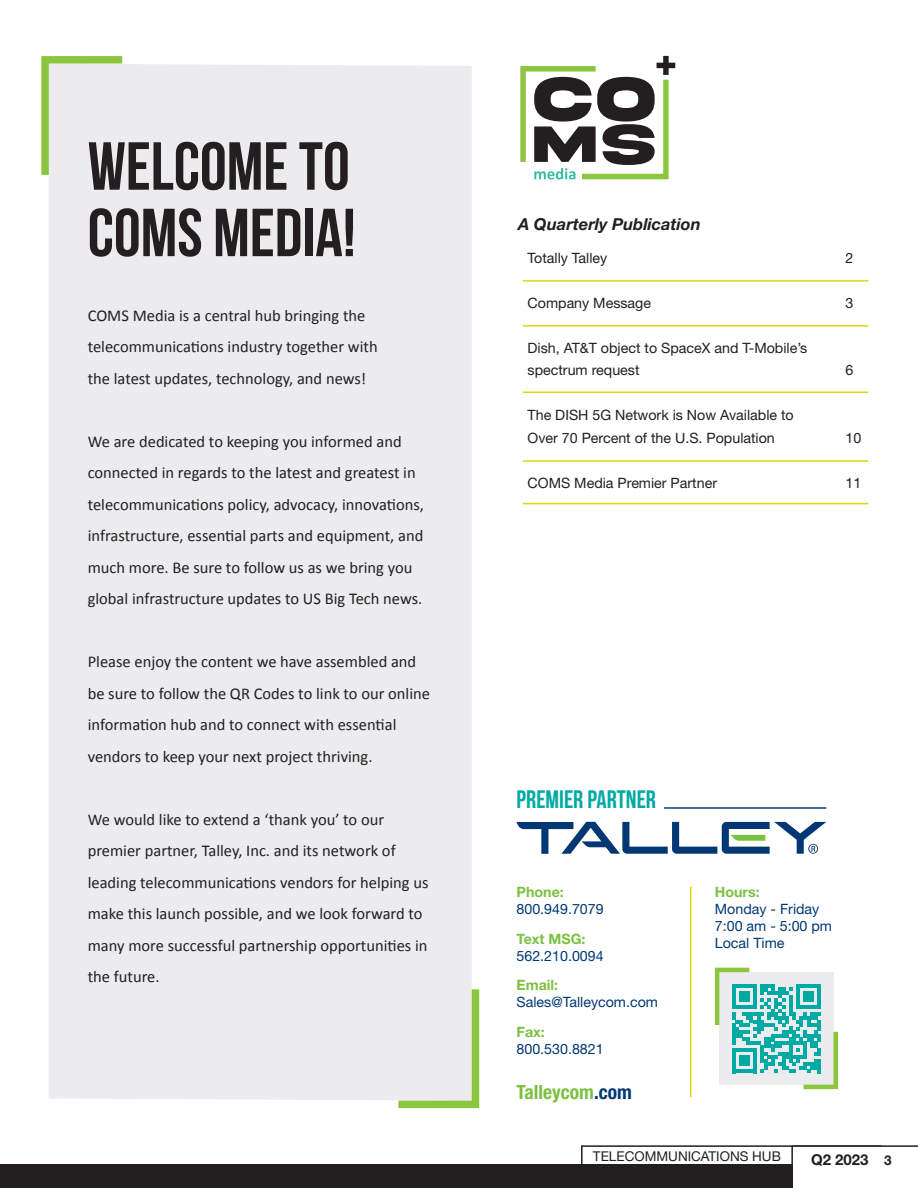
<style>
.page{position:relative;width:918px;height:1188px;background:#fff}
.page>*{position:absolute;margin:0;border:0;box-sizing:border-box;transform-origin:0 0}
.t1{font:700 67.8px/66.4px "Bebas Neue";color:#231f20}
.t2{font:700 25.2px "Bebas Neue";color:#00aaa4}
.t3{font:700 condensed 19.5px "Helvetica Neue LT Std";color:#7bc142}
.t4{font:16.5px/31.5px "Calibri";color:#231f20}
.t5{font:italic 700 16.5px "Helvetica Neue LT Std";color:#231f20}
.t6{font:700 15px "Helvetica Neue LT Std";color:#231f20}
.t7{font:14.25px/22.5px "Helvetica Neue LT Std";color:#231f20}
.t8{font:14.25px/17.1px "Helvetica Neue LT Std";color:#013874}
.t9{font:700 14.25px "Helvetica Neue LT Std";color:#7bc142}
.t10{font:13.5px "Helvetica Neue LT Std";color:#231f20}
.s1{color:#013874}
.s2{font-size:13.5px}
</style>
<div class="page">
<hr style="left:523px;top:280px;width:345px;height:2px;background:#e0d709">
<hr style="left:523px;top:325px;width:345px;height:2px;background:#e0d709">
<hr style="left:523px;top:392px;width:345px;height:1px;background:#e0d709">
<hr style="left:523px;top:460px;width:345px;height:2px;background:#e0d709">
<hr style="left:523px;top:503px;width:345px;height:1px;background:#e0d709">
<hr style="left:690px;top:887px;width:1px;height:210px;background:#e0d709">
<div style="left:49px;top:64px;width:423px;height:1036px;background:#ececee"></div>
<svg style="left:41px;top:56px;width:89px;height:126px;background:#dfe7d7"></svg>
<svg style="left:391px;top:982px;width:89px;height:127px;background:#e0e7d7"></svg>
<hr style="left:664px;top:807px;width:162px;height:2px;background:#013874">
<svg style="left:520px;top:56px;width:155px;height:123px"></svg>
<svg style="left:517px;top:822px;width:309px;height:32px"></svg>
<svg style="left:714px;top:967px;width:124px;height:123px;background:#a0d7cf"></svg>
<svg style="left:581px;top:1145px;width:337px;height:43px"></svg>
<div style="left:0;top:1165px;width:792px;height:23px;background:#231f20"></div>
<h1 class="t1" style="left:88px;top:132px;width:270px">WELCOME TO<br>COMS MEDIA!</h1>
<p class="t4" style="left:88px;top:300px;width:292px">COMS Media is a central hub bringing the telecommunications industry together with the latest updates, technology, and news!</p>
<p class="t4" style="left:88px;top:426px;width:338px">We are dedicated to keeping you informed and connected in regards to the latest and greatest in telecommunications policy, advocacy, innovations, infrastructure, essential parts and equipment, and much more. Be sure to follow us as we bring you global infrastructure updates to US Big Tech news.</p>
<p class="t4" style="left:88px;top:646px;width:344px">Please enjoy the content we have assembled and be sure to follow the QR Codes to link to our online information hub and to connect with essential vendors to keep your next project thriving.</p>
<p class="t4" style="left:88px;top:804px;width:342px">We would like to extend a ‘thank you’ to our premier partner, Talley, Inc. and its network of leading telecommunications vendors for helping us make this launch possible, and we look forward to many more successful partnership opportunities in the future.</p>
<p class="t5" style="left:518px;top:214px;width:184px">A Quarterly Publication</p>
<p class="t7" style="left:528px;top:246px;width:81px">Totally Talley</p>
<p class="t7" style="left:846px;top:246px;width:9px">2</p>
<p class="t7" style="left:528px;top:291px;width:125px">Company Message</p>
<p class="t7" style="left:846px;top:291px;width:9px">3</p>
<p class="t7" style="left:528px;top:336px;width:281px">Dish, AT&amp;T object to SpaceX and T-Mobile’s spectrum request</p>
<p class="t7" style="left:846px;top:359px;width:9px">6</p>
<p class="t7" style="left:528px;top:404px;width:268px">The DISH 5G Network is Now Available to<br>Over 70 Percent of the U.S. Population</p>
<p class="t7" style="left:846px;top:426px;width:17px">10</p>
<p class="t7" style="left:528px;top:471px;width:191px">COMS Media Premier Partner</p>
<p class="t7" style="left:846px;top:471px;width:17px">11</p>
<h2 class="t2" style="left:517px;top:785px;width:141px">PREMIER PARTNER</h2>
<p class="t9" style="left:517px;top:883px;width:49px">Phone:</p>
<p class="t8" style="left:517px;top:900px;width:89px">800.949.7079</p>
<p class="t9" style="left:517px;top:930px;width:70px">Text MSG:</p>
<p class="t8" style="left:517px;top:947px;width:89px">562.210.0094</p>
<p class="t9" style="left:517px;top:976px;width:43px">Email:</p>
<p class="t8" style="left:517px;top:994px;width:143px">Sales@Talleycom.com</p>
<p class="t9" style="left:517px;top:1023px;width:30px">Fax:</p>
<p class="t8" style="left:517px;top:1040px;width:89px">800.530.8821</p>
<p class="t3" style="left:517px;top:1080px;width:117px">Talleycom<span class="s1">.com</span></p>
<p class="t9" style="left:715px;top:883px;width:46px">Hours:</p>
<p class="t8" style="left:715px;top:900px;width:119px">Monday - Friday<br>7:00 am - 5:00 pm<br>Local Time</p>
<p class="t10" style="left:593px;top:1148px;width:190px">TELECOMMUNICATIONS HUB</p>
<p class="t6" style="left:811px;top:1151px;width:82px">Q2 2023 <span class="s2">3</span></p>
</div>
